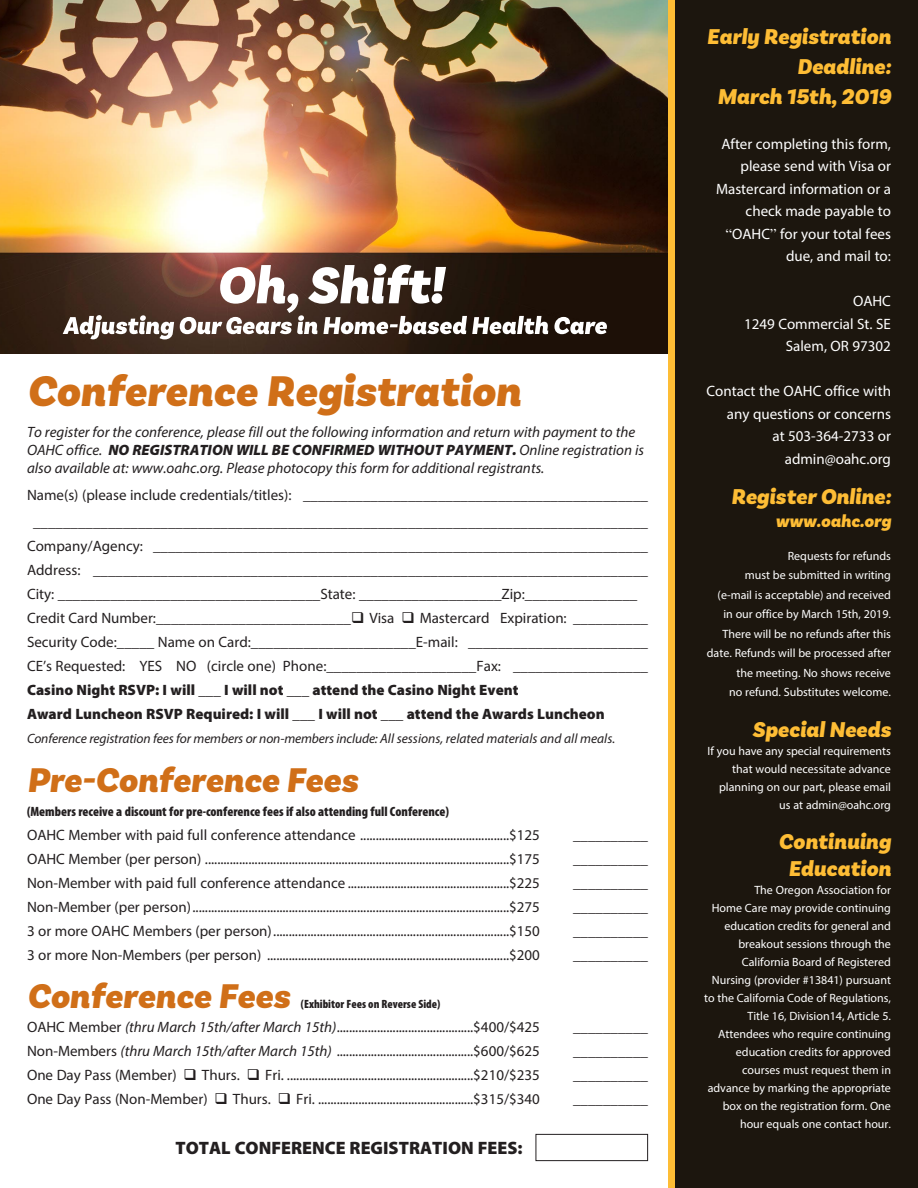
<style>
.page{position:relative;width:918px;height:1188px;background:#fff}
.page>*{position:absolute;margin:0;border:0;box-sizing:border-box;transform-origin:0 0}
.t1{font:italic 900 45px "Basic Sans";color:#d06f18}
.t2{font:italic 900 36px "Basic Sans";color:#d06f18}
.t3{font:italic 900 22.5px/30px "Basic Sans";color:#febd35;text-align:right}
.t4{font:900 18px "Myriad Pro";color:#231f20}
.t5{font:italic 900 18px "Basic Sans";color:#febd35}
.t6{font:15px/24px "Myriad Pro";color:#231f20;text-align:center}
.t7{font:italic 15px/18px "Myriad Pro";color:#231f20}
.t8{font:15px/22.5px "Myriad Pro";color:#fff;text-align:right}
.t9{font:900 15px/24px "Myriad Pro";color:#231f20}
.t10{font:italic 13.5px "Myriad Pro";letter-spacing:-.01em;color:#231f20}
.t11{font:900 condensed 13.5px "Myriad Pro";color:#231f20}
.t12{font:12px/18px "Myriad Pro";color:#fff;text-align:right}
.t13{font:900 condensed 12px "Myriad Pro";color:#231f20}
.s1{font-weight:900}
.s2{font-style:italic}
.s3{font-family:"Times"}
</style>
<div class="page">
<img style="left:0;top:0;width:668px;height:354px">
<svg style="left:63px;top:315px;width:111px;height:24px"></svg>
<svg style="left:180px;top:264px;width:368px;height:70px"></svg>
<svg style="left:554px;top:317px;width:53px;height:17px"></svg>
<div style="left:668px;top:0;width:250px;height:1188px;background:#febd35"></div>
<div style="left:675px;top:0;width:243px;height:1188px;background:#1c160e"></div>
<div style="left:536px;top:1134px;width:112px;height:27px;border:1px solid #231f20"></div>
<h1 class="t1" style="left:27px;top:374px;width:495px">Conference Registration</h1>
<p class="t7" style="left:27px;top:425px;width:619px">To register for the conference, please fill out the following information and return with payment to the<br>OAHC office. <span class="s1">NO REGISTRATION WILL BE CONFIRMED WITHOUT PAYMENT.</span> Online registration is also available at: www.oahc.org. Please photocopy this form for additional registrants.</p>
<p class="t6" style="left:27px;top:483px;width:622px;line-height:27px">Name(s) (please include credentials/titles): ______________________________________________ __________________________________________________________________________________</p>
<p class="t6" style="left:27px;top:536px;width:623px;text-align:left">Company/Agency: __________________________________________________________________ Address: __________________________________________________________________________ City: ___________________________________State: ___________________Zip:_______________ Credit Card Number:__________________________❑ Visa ❑ Mastercard Expiration: __________ Security Code:_____ Name on Card:______________________E-mail: ________________________ CE’s Requested: YES NO (circle one) Phone:____________________Fax: __________________</p>
<p class="t9" style="left:27px;top:680px;width:579px">Casino Night RSVP: I will ___ I will not ___ attend the Casino Night Event<br>Award Luncheon RSVP Required: I will ___ I will not ___ attend the Awards Luncheon</p>
<p class="t10" style="left:27px;top:734px;width:590px">Conference registration fees for members or non-members include: All sessions, related materials and all meals.</p>
<h2 class="t2" style="left:27px;top:767px;width:333px">Pre-Conference Fees</h2>
<p class="t11" style="left:27px;top:807px;width:423px">(Members receive a discount for pre-conference fees if also attending full Conference)</p>
<p class="t6" style="left:27px;top:824px;width:515px">OAHC Member with paid full conference attendance ................................................$125</p>
<p class="t6" style="left:573px;top:824px;width:76px">__________</p>
<p class="t6" style="left:27px;top:848px;width:514px">OAHC Member (per person) ..................................................................................................$175</p>
<p class="t6" style="left:573px;top:848px;width:76px">__________</p>
<p class="t6" style="left:27px;top:872px;width:515px">Non-Member with paid full conference attendance ....................................................$225</p>
<p class="t6" style="left:573px;top:872px;width:76px">__________</p>
<p class="t6" style="left:27px;top:896px;width:514px">Non-Member (per person)......................................................................................................$275</p>
<p class="t6" style="left:573px;top:896px;width:76px">__________</p>
<p class="t6" style="left:27px;top:920px;width:514px">3 or more OAHC Members (per person)............................................................................$150</p>
<p class="t6" style="left:573px;top:920px;width:77px">__________</p>
<p class="t6" style="left:27px;top:944px;width:514px">3 or more Non-Members (per person) ..............................................................................$200</p>
<p class="t6" style="left:573px;top:944px;width:77px">__________</p>
<h2 class="t2" style="left:27px;top:983px;width:265px">Conference Fees</h2>
<p class="t13" style="left:301px;top:1000px;width:141px">(Exhibitor Fees on Reverse Side)</p>
<p class="t6" style="left:27px;top:1016px;width:514px">OAHC Member <span class="s2">(thru March 15th/after March 15th)</span>............................................$400/$425</p>
<p class="t6" style="left:573px;top:1016px;width:76px">__________</p>
<p class="t6" style="left:27px;top:1040px;width:514px">Non-Members <span class="s2">(thru March 15th/after March 15th)</span> ............................................$600/$625</p>
<p class="t6" style="left:27px;top:1064px;width:514px">One Day Pass (Member) ❑ Thurs. ❑ Fri. ............................................................$210/$235</p>
<p class="t6" style="left:27px;top:1088px;width:514px">One Day Pass (Non-Member) ❑ Thurs. ❑ Fri. ..................................................$315/$340</p>
<p class="t4" style="left:176px;top:1141px;width:349px">TOTAL CONFERENCE REGISTRATION FEES:</p>
<p class="t6" style="left:573px;top:1040px;width:76px">__________</p>
<p class="t6" style="left:573px;top:1064px;width:76px">__________</p>
<p class="t6" style="left:573px;top:1088px;width:76px">__________</p>
<h3 class="t3" style="left:707px;top:23px;width:186px">Early Registration<br>Deadline:<br>March 15th, 2019</h3>
<p class="t8" style="left:716px;top:134px;width:176px">After completing this form, please send with Visa or<br>Mastercard information or a check made payable to <span class="s3">“</span>OAHC<span class="s3">”</span> for your total fees due, and mail to:</p>
<p class="t8" style="left:744px;top:291px;width:148px">OAHC<br>1249 Commercial St. SE<br>Salem, OR 97302</p>
<p class="t8" style="left:706px;top:381px;width:186px">Contact the OAHC office with any questions or concerns<br>at 503-364-2733 or admin@oahc.org</p>
<h3 class="t3" style="left:731px;top:484px;width:161px">Register Online:</h3>
<p class="t5" style="left:775px;top:514px;width:117px">www.oahc.org</p>
<p class="t12" style="left:707px;top:547px;width:186px;line-height:19.5px">Requests for refunds<br>must be submitted in writing<br>(e-mail is acceptable) and received in our office by March 15th, 2019.<br>There will be no refunds after this date. Refunds will be processed after the meeting. No shows receive<br>no refund. Substitutes welcome.</p>
<h3 class="t3" style="left:752px;top:716px;width:140px">Special Needs</h3>
<p class="t12" style="left:708px;top:743px;width:185px">If you have any special requirements that would necessitate advance planning on our part, please email us at admin@oahc.org</p>
<h3 class="t3" style="left:779px;top:830px;width:114px;line-height:27px;text-align:center">Continuing<br>Education</h3>
<p class="t12" style="left:704px;top:882px;width:188px">The Oregon Association for<br>Home Care may provide continuing education credits for general and breakout sessions through the<br>California Board of Registered<br>Nursing (provider #13841) pursuant to the California Code of Regulations,<br>Title 16, Division14, Article 5.<br>Attendees who require continuing education credits for approved courses must request them in advance by marking the appropriate box on the registration form. One hour equals one contact hour.</p>
</div>
